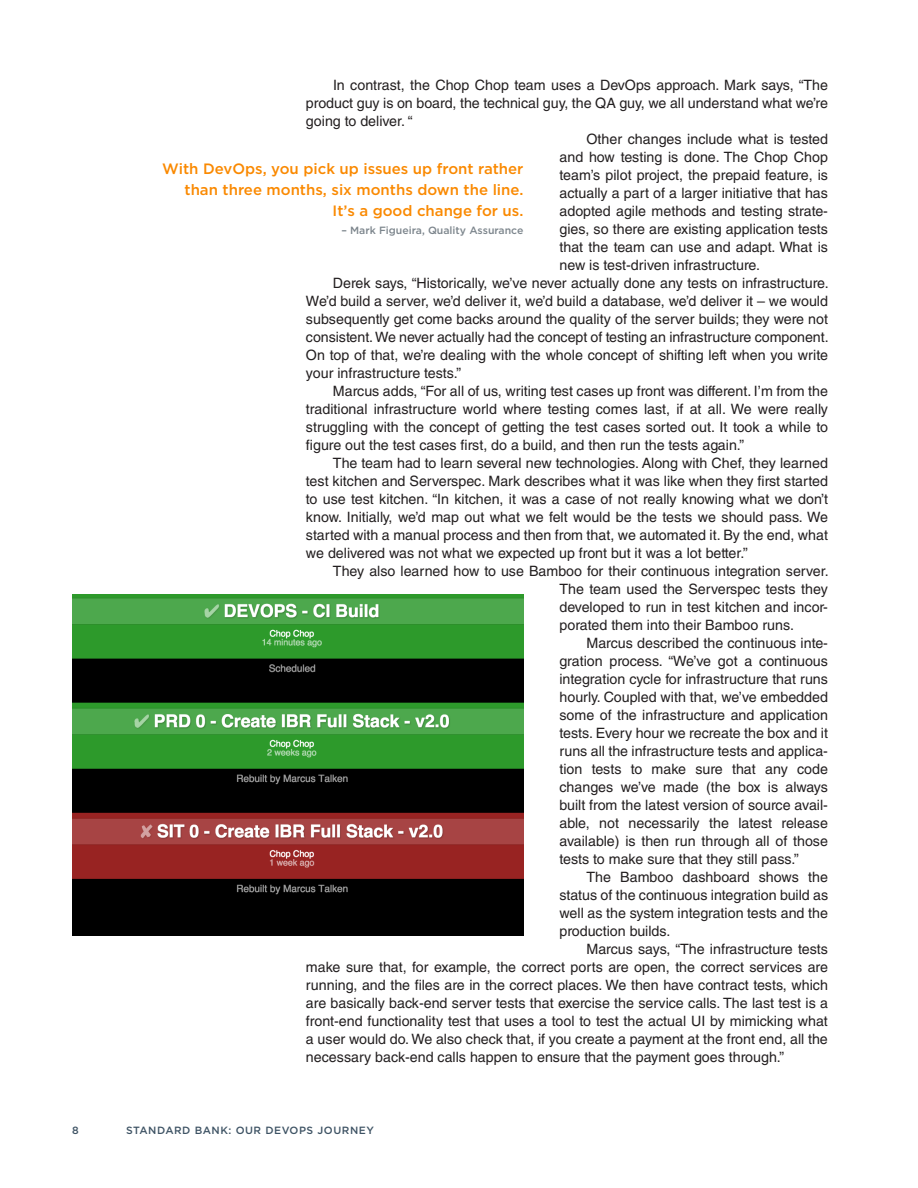
<style>
.page{position:relative;width:918px;height:1188px;background:#fff}
.page>*{position:absolute;margin:0;border:0;box-sizing:border-box;transform-origin:0 0}
.t1{font:500 15px/21px "Gotham";color:#fa8900;text-align:right}
.t2{font:14.25px "Helvetica LT Std";color:#231f20}
.t3{font:500 10.5px "Gotham";letter-spacing:.05em;color:#3e5364}
.t4{font:500 10.5px "Gotham";color:#7c858c}
</style>
<div class="page">
<img style="left:72px;top:594px;width:452px;height:342px">
<p class="t2" style="left:333px;top:77px;width:497px">In contrast, the Chop Chop team uses a DevOps approach. Mark says, “The</p>
<p class="t2" style="left:306px;top:95px;width:524px">product guy is on board, the technical guy, the QA guy, we all understand what we’re</p>
<p class="t2" style="left:306px;top:113px;width:108px">going to deliver. “</p>
<p class="t2" style="left:586px;top:131px;width:243px">Other changes include what is tested</p>
<p class="t2" style="left:559px;top:149px;width:270px">and how testing is done. The Chop Chop</p>
<p class="t2" style="left:559px;top:167px;width:270px">team’s pilot project, the prepaid feature, is</p>
<p class="t2" style="left:559px;top:185px;width:270px">actually a part of a larger initiative that has</p>
<p class="t2" style="left:559px;top:203px;width:270px">adopted agile methods and testing strate-</p>
<p class="t2" style="left:559px;top:221px;width:270px">gies, so there are existing application tests</p>
<p class="t2" style="left:559px;top:239px;width:270px">that the team can use and adapt. What is</p>
<p class="t2" style="left:559px;top:257px;width:202px">new is test-driven infrastructure.</p>
<p class="t2" style="left:333px;top:275px;width:497px">Derek says, “Historically, we’ve never actually done any tests on infrastructure.</p>
<p class="t2" style="left:306px;top:293px;width:524px">We’d build a server, we’d deliver it, we’d build a database, we’d deliver it – we would</p>
<p class="t2" style="left:306px;top:311px;width:524px">subsequently get come backs around the quality of the server builds; they were not</p>
<p class="t2" style="left:306px;top:329px;width:524px">consistent. We never actually had the concept of testing an infrastructure component.</p>
<p class="t2" style="left:306px;top:347px;width:524px">On top of that, we’re dealing with the whole concept of shifting left when you write</p>
<p class="t2" style="left:306px;top:365px;width:157px">your infrastructure tests.”</p>
<p class="t2" style="left:333px;top:383px;width:497px">Marcus adds, “For all of us, writing test cases up front was different. I’m from the</p>
<p class="t2" style="left:306px;top:401px;width:524px">traditional infrastructure world where testing comes last, if at all. We were really</p>
<p class="t2" style="left:306px;top:419px;width:524px">struggling with the concept of getting the test cases sorted out. It took a while to</p>
<p class="t2" style="left:306px;top:437px;width:440px">figure out the test cases first, do a build, and then run the tests again.”</p>
<p class="t2" style="left:333px;top:455px;width:496px">The team had to learn several new technologies. Along with Chef, they learned</p>
<p class="t2" style="left:306px;top:473px;width:524px">test kitchen and Serverspec. Mark describes what it was like when they first started</p>
<p class="t2" style="left:306px;top:491px;width:524px">to use test kitchen. “In kitchen, it was a case of not really knowing what we don’t</p>
<p class="t2" style="left:306px;top:509px;width:523px">know. Initially, we’d map out what we felt would be the tests we should pass. We</p>
<p class="t2" style="left:306px;top:527px;width:524px">started with a manual process and then from that, we automated it. By the end, what</p>
<p class="t2" style="left:306px;top:545px;width:443px">we delivered was not what we expected up front but it was a lot better.”</p>
<p class="t2" style="left:333px;top:563px;width:497px">They also learned how to use Bamboo for their continuous integration server.</p>
<p class="t2" style="left:559px;top:581px;width:270px">The team used the Serverspec tests they</p>
<p class="t2" style="left:559px;top:599px;width:270px">developed to run in test kitchen and incor-</p>
<p class="t2" style="left:559px;top:617px;width:236px">porated them into their Bamboo runs.</p>
<p class="t2" style="left:586px;top:635px;width:243px">Marcus described the continuous inte-</p>
<p class="t2" style="left:559px;top:653px;width:270px">gration process. “We’ve got a continuous</p>
<p class="t2" style="left:559px;top:671px;width:270px">integration cycle for infrastructure that runs</p>
<p class="t2" style="left:559px;top:689px;width:270px">hourly. Coupled with that, we’ve embedded</p>
<p class="t2" style="left:559px;top:707px;width:270px">some of the infrastructure and application</p>
<p class="t2" style="left:559px;top:725px;width:270px">tests. Every hour we recreate the box and it</p>
<p class="t2" style="left:559px;top:743px;width:270px">runs all the infrastructure tests and applica-</p>
<p class="t2" style="left:559px;top:761px;width:270px">tion tests to make sure that any code</p>
<p class="t2" style="left:559px;top:779px;width:270px">changes we’ve made (the box is always</p>
<p class="t2" style="left:559px;top:797px;width:270px">built from the latest version of source avail-</p>
<p class="t2" style="left:559px;top:815px;width:270px">able, not necessarily the latest release</p>
<p class="t2" style="left:559px;top:833px;width:270px">available) is then run through all of those</p>
<p class="t2" style="left:559px;top:851px;width:241px">tests to make sure that they still pass.”</p>
<p class="t2" style="left:586px;top:869px;width:243px">The Bamboo dashboard shows the</p>
<p class="t2" style="left:559px;top:887px;width:270px">status of the continuous integration build as</p>
<p class="t2" style="left:559px;top:905px;width:270px">well as the system integration tests and the</p>
<p class="t2" style="left:559px;top:923px;width:112px">production builds.</p>
<p class="t2" style="left:586px;top:941px;width:243px">Marcus says, “The infrastructure tests</p>
<p class="t2" style="left:306px;top:959px;width:524px">make sure that, for example, the correct ports are open, the correct services are</p>
<p class="t2" style="left:306px;top:977px;width:523px">running, and the files are in the correct places. We then have contract tests, which</p>
<p class="t2" style="left:306px;top:995px;width:524px">are basically back-end server tests that exercise the service calls. The last test is a</p>
<p class="t2" style="left:306px;top:1013px;width:523px">front-end functionality test that uses a tool to test the actual UI by mimicking what</p>
<p class="t2" style="left:306px;top:1031px;width:523px">a user would do. We also check that, if you create a payment at the front end, all the</p>
<p class="t2" style="left:306px;top:1049px;width:480px">necessary back-end calls happen to ensure that the payment goes through.”</p>
<p class="t1" style="left:162px;top:158px;width:363px">With DevOps, you pick up issues up front rather than three months, six months down the line.<br>It’s a good change for us.</p>
<p class="t4" style="left:341px;top:223px;width:184px">– Mark Figueira, Quality Assurance</p>
<p class="t3" style="left:72px;top:1123px;width:8px">8</p>
<p class="t3" style="left:126px;top:1123px;width:249px">STANDARD BANK: OUR DEVOPS JOURNEY</p>
</div>
